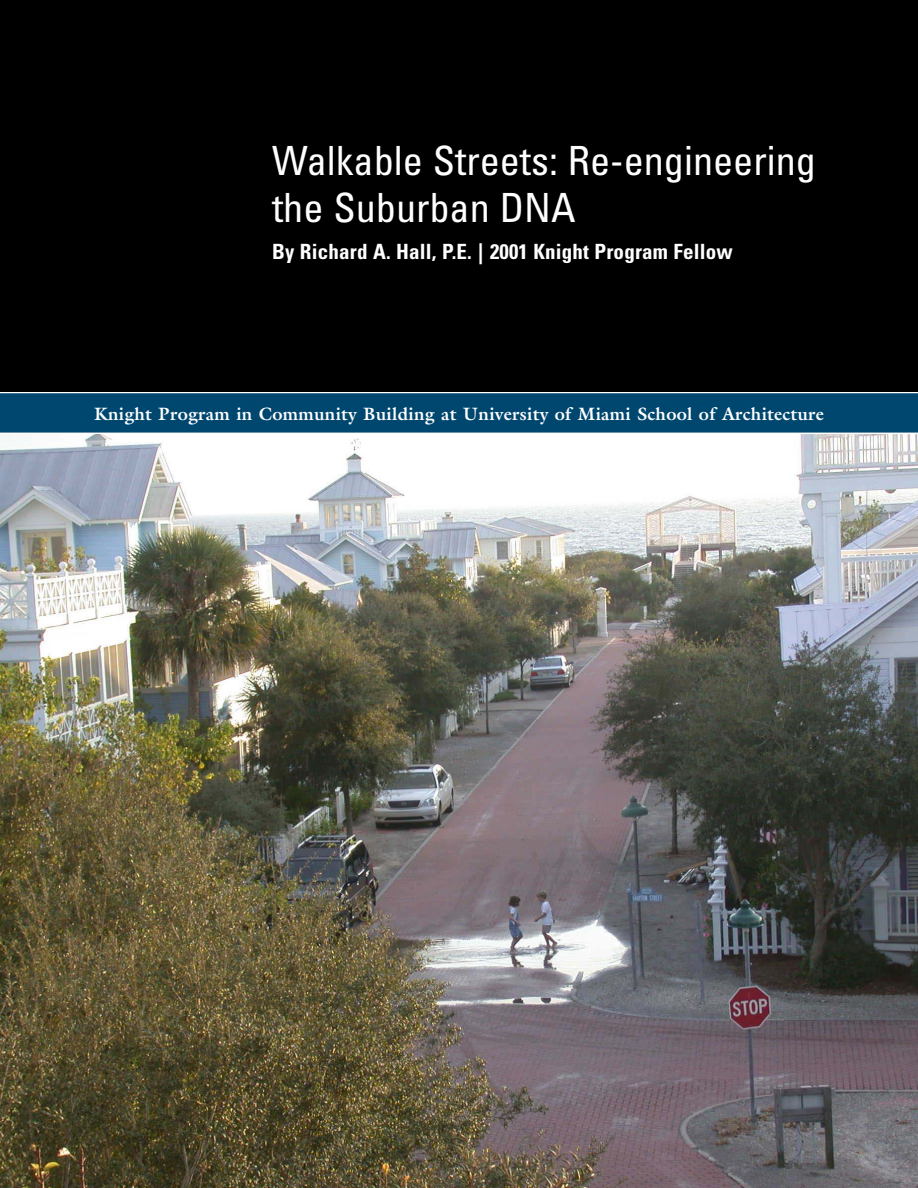
<style>
.page{position:relative;width:918px;height:1188px;background:#fff}
.page>*{position:absolute;margin:0;border:0;box-sizing:border-box;transform-origin:0 0}
.t1{font:condensed 40.2px/46.7px "Univers";color:#fff}
.t2{font:700 condensed 21px "Univers";letter-spacing:.01em;color:#fff}
.t3{font:700 18px "Galliard";letter-spacing:.02em;color:#fff}
</style>
<div class="page">
<img style="left:0;top:434px;width:918px;height:754px">
<div style="left:0;top:0;width:918px;height:391px;background:#000"></div>
<div style="left:0;top:394px;width:918px;height:40px;background:#004770"></div>
<hr style="left:0;top:433px;width:918px;height:1px;background:#fff">
<h1 class="t1" style="left:272px;top:141px;width:545px">Walkable Streets: Re-engineering the Suburban DNA</h1>
<p class="t2" style="left:272px;top:244px;width:462px">By Richard A. Hall, P.E. | 2001 Knight Program Fellow</p>
<p class="t3" style="left:94px;top:407px;width:731px">Knight Program in Community Building at University of Miami School of Architecture</p>
</div>
